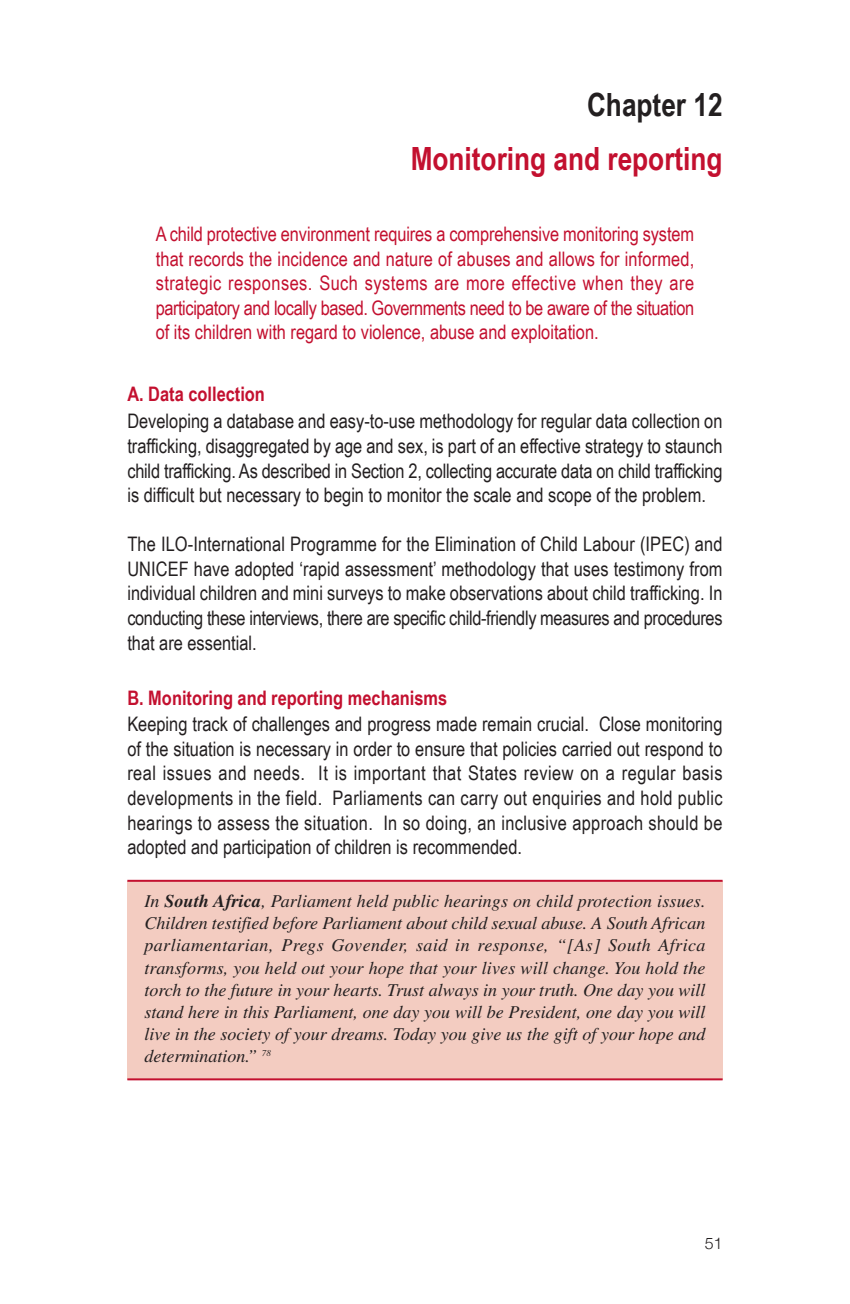
<style>
.page{position:relative;width:850px;height:1304px;background:#fff}
.page>*{position:absolute;margin:0;border:0;box-sizing:border-box;transform-origin:0 0}
.t1{font:700 32px "Arial Narrow";color:#c3102f}
.t2{font:700 32px "Arial Narrow";color:#231f20}
.t3{font:20px/24.6px "Arial Narrow";color:#231f20;text-align:justify}
.t4{font:20px/24.6px "Arial Narrow";color:#c3102f;text-align:justify}
.t5{font:700 20px "Arial Narrow";color:#c3102f}
.t6{font:italic 18px/22.2px "Times";color:#231f20;text-align:justify}
.t7{font:300 16px "Helvetica Neue";color:#231f20}
.s1{font-weight:700}
</style>
<div class="page">
<div style="left:127px;top:881px;width:596px;height:198px;background:#f3ccc1"></div>
<hr style="left:127px;top:880px;width:596px;height:2px;background:#c3102f">
<hr style="left:127px;top:1078px;width:596px;height:2px;background:#c3102f">
<h1 class="t2" style="left:587px;top:86px;width:137px">Chapter 12</h1>
<h1 class="t1" style="left:411px;top:140px;width:313px">Monitoring and reporting</h1>
<p class="t4" style="left:156px;top:222px;width:540px">A child protective environment requires a comprehensive monitoring system that records the incidence and nature of abuses and allows for informed, strategic responses. Such systems are more effective when they are participatory and locally based. Governments need to be aware of the situation of its children with regard to violence, abuse and exploitation.</p>
<p class="t5" style="left:127px;top:382px;width:139px">A. Data collection</p>
<p class="t3" style="left:127px;top:409px;width:597px">Developing a database and easy-to-use methodology for regular data collection on trafficking, disaggregated by age and sex, is part of an effective strategy to staunch child trafficking. As described in Section 2, collecting accurate data on child trafficking is difficult but necessary to begin to monitor the scale and scope of the problem.</p>
<p class="t3" style="left:127px;top:532px;width:597px">The ILO-International Programme for the Elimination of Child Labour (IPEC) and UNICEF have adopted ‘rapid assessment’ methodology that uses testimony from individual children and mini surveys to make observations about child trafficking. In conducting these interviews, there are specific child-friendly measures and procedures that are essential.</p>
<p class="t5" style="left:127px;top:686px;width:321px">B. Monitoring and reporting mechanisms</p>
<p class="t3" style="left:127px;top:712px;width:597px">Keeping track of challenges and progress made remain crucial. Close monitoring of the situation is necessary in order to ensure that policies carried out respond to real issues and needs. It is important that States review on a regular basis developments in the field. Parliaments can carry out enquiries and hold public hearings to assess the situation. In so doing, an inclusive approach should be adopted and participation of children is recommended.</p>
<p class="t6" style="left:144px;top:891px;width:563px">In <span class="s1">South Africa</span>, Parliament held public hearings on child protection issues.<br>Children testified before Parliament about child sexual abuse. A South African parliamentarian, Pregs Govender, said in response, “[As] South Africa transforms, you held out your hope that your lives will change. You hold the torch to the future in your hearts. Trust always in your truth. One day you will stand here in this Parliament, one day you will be President, one day you will live in the society of your dreams. Today you give us the gift of your hope and determination.” <sup>78</sup></p>
<p class="t7" style="left:705px;top:1233px;width:19px">51</p>
</div>
